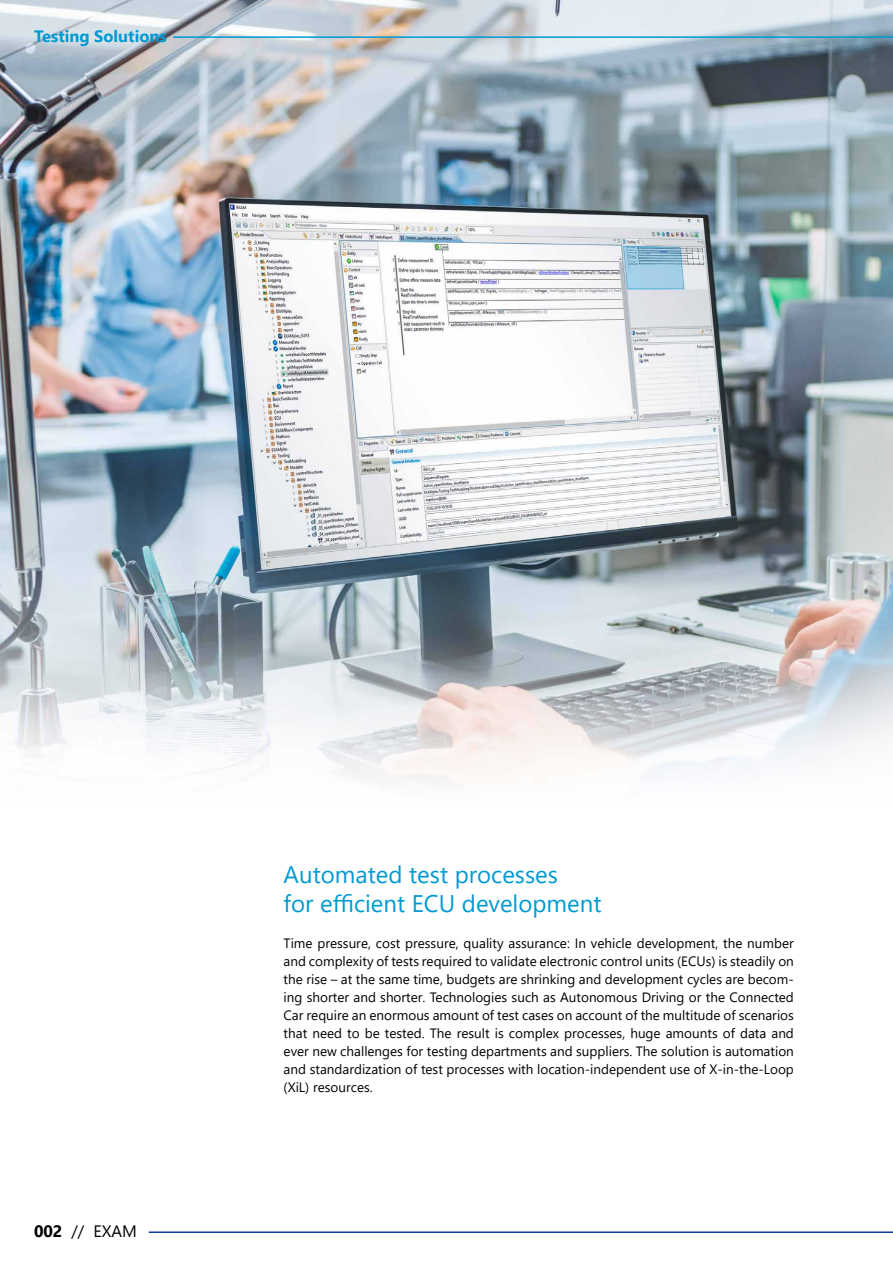
<style>
.page{position:relative;width:893px;height:1263px;background:#fff}
.page>*{position:absolute;margin:0;border:0;box-sizing:border-box;transform-origin:0 0}
.t1{font:24px/28.8px "Segoe UI";color:#009ad2}
.t2{font:700 16.5px "Segoe UI";color:#009ad2}
.t3{font:16.5px "Segoe UI";color:#000}
.t4{font:13.5px/18px "Segoe UI";color:#000;text-align:justify}
.s1{font-weight:700}
</style>
<div class="page">
<img style="left:0;top:0;width:893px;height:783px">
<hr style="left:149px;top:1231px;width:744px;height:2px;background:#0b3c97">
<hr style="left:173px;top:36px;width:720px;height:2px;background:#009ad2">
<p class="t2" style="left:34px;top:20px;width:134px">Testing Solutions</p>
<p class="t3" style="left:34px;top:1216px;width:104px"><span class="s1">002</span> // EXAM</p>
<h1 class="t1" style="left:284px;top:858px;width:319px">Automated test processes<br>for efficient ECU development</h1>
<p class="t4" style="left:284px;top:933px;width:512px">Time pressure, cost pressure, quality assurance: In vehicle development, the number and complexity of tests required to validate electronic control units (ECUs) is steadily on the rise – at the same time, budgets are shrinking and development cycles are becom&shy;ing shorter and shorter. Technologies such as Autonomous Driving or the Connected Car require an enormous amount of test cases on account of the multitude of scenarios that need to be tested. The result is complex processes, huge amounts of data and ever new challenges for testing departments and suppliers. The solution is automation and standardization of test processes with location-independent use of X-in-the-Loop (XiL) resources.</p>
</div>
